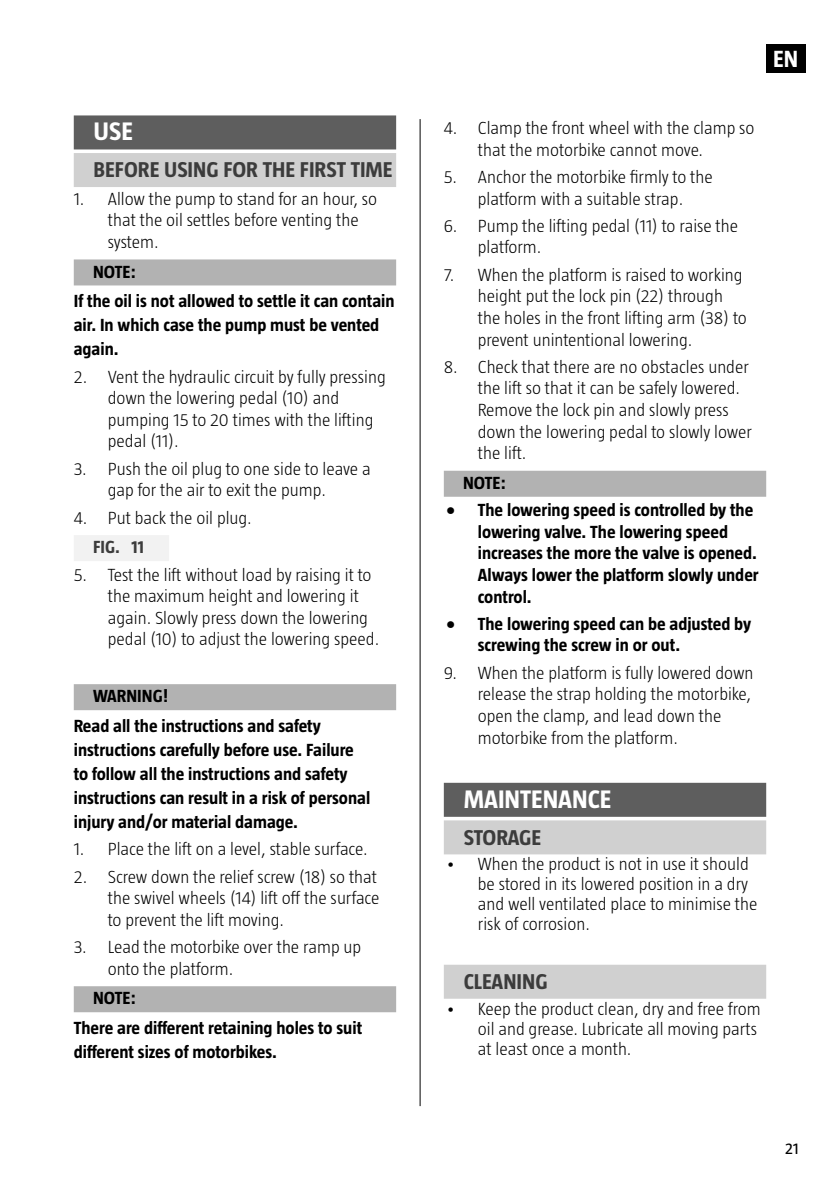
<style>
.page{position:relative;width:840px;height:1191px;background:#fff}
.page>*{position:absolute;margin:0;border:0;box-sizing:border-box;transform-origin:0 0}
.Rubrik{font:700 26px "Taz";color:#fff}
.t1{font:700 24px "Taz";color:#fff}
.Underrubrik{font:700 22px "Taz";color:#3c3c3c}
.t2{font:300 18px/21.6px "Taz";color:#000}
.Brödtext__VARNING__OBS{font:700 18px/24px "Taz";color:#000}
.OBS__EN{font:700 18px "Taz";color:#000}
.VARNING__EN{font:700 18px "Taz";color:#000}
.t3{font:700 18px "Taz";color:#3c3c3c}
.t4{font:16px "Taz";color:#000}
</style>
<div class="page">
<div style="left:765px;top:44px;width:39px;height:29px;background:#000"></div>
<hr style="left:419px;top:119px;width:1px;height:987px;background:#000">
<div style="left:443px;top:471px;width:322px;height:26px;background:#b2b2b2"></div>
<div style="left:443px;top:783px;width:322px;height:34px;background:#5e5e5e"></div>
<div style="left:443px;top:820px;width:322px;height:34px;background:#d0d0d0"></div>
<div style="left:443px;top:964px;width:322px;height:34px;background:#d0d0d0"></div>
<div style="left:74px;top:115px;width:322px;height:34px;background:#5e5e5e"></div>
<div style="left:74px;top:153px;width:322px;height:34px;background:#d0d0d0"></div>
<div style="left:74px;top:259px;width:322px;height:26px;background:#b2b2b2"></div>
<div style="left:74px;top:535px;width:95px;height:26px;background:#f2f2f2"></div>
<div style="left:74px;top:684px;width:322px;height:26px;background:#b2b2b2"></div>
<div style="left:74px;top:986px;width:322px;height:26px;background:#b2b2b2"></div>
<p class="Rubrik" style="left:94px;top:117px;width:41px">USE</p>
<p class="Underrubrik" style="left:94px;top:158px;width:300px">BEFORE USING FOR THE FIRST TIME</p>
<p class="t2" style="left:108px;top:188px;width:270px;text-indent:-34px">1. Allow the pump to stand for an hour, so that the oil settles before venting the system.</p>
<p class="OBS__EN" style="left:93px;top:261px;width:44px">NOTE:</p>
<p class="Brödtext__VARNING__OBS" style="left:74px;top:289px;width:322px">If the oil is not allowed to settle it can contain air. In which case the pump must be vented again.</p>
<p class="t2" style="left:108px;top:365px;width:279px;text-indent:-34px">2. Vent the hydraulic circuit by fully pressing down the lowering pedal (10) and pumping 15 to 20 times with the lifting pedal (11).</p>
<p class="t2" style="left:74px;top:457px;width:298px;text-align:center">3. Push the oil plug to one side to leave a gap for the air to exit the pump.</p>
<p class="t2" style="left:74px;top:506px;width:179px">4. Put back the oil plug.</p>
<p class="t3" style="left:93px;top:537px;width:52px">FIG. 11</p>
<p class="t2" style="left:108px;top:563px;width:273px;text-indent:-34px">5. Test the lift without load by raising it to the maximum height and lowering it again. Slowly press down the lowering pedal (10) to adjust the lowering speed.</p>
<p class="VARNING__EN" style="left:93px;top:686px;width:76px">WARNING!</p>
<p class="Brödtext__VARNING__OBS" style="left:74px;top:713px;width:298px">Read all the instructions and safety instructions carefully before use. Failure to follow all the instructions and safety instructions can result in a risk of personal injury and/or material damage.</p>
<p class="t2" style="left:74px;top:838px;width:295px">1. Place the lift on a level, stable surface.</p>
<p class="t2" style="left:108px;top:865px;width:273px;text-indent:-34px">2. Screw down the relief screw (18) so that the swivel wheels (14) lift off the surface to prevent the lift moving.</p>
<p class="t2" style="left:108px;top:936px;width:255px;text-indent:-34px">3. Lead the motorbike over the ramp up onto the platform.</p>
<p class="OBS__EN" style="left:93px;top:988px;width:44px">NOTE:</p>
<p class="Brödtext__VARNING__OBS" style="left:74px;top:1015px;width:290px">There are different retaining holes to suit different sizes of motorbikes.</p>
<h2 class="t1" style="left:772px;top:45px;width:26px">EN</h2>
<p class="t2" style="left:477px;top:117px;width:278px;text-indent:-34px">4. Clamp the front wheel with the clamp so that the motorbike cannot move.</p>
<p class="t2" style="left:443px;top:166px;width:270px;text-align:center">5. Anchor the motorbike firmly to the platform with a suitable strap.</p>
<p class="t2" style="left:477px;top:215px;width:262px;text-indent:-34px">6. Pump the lifting pedal (11) to raise the platform.</p>
<p class="t2" style="left:477px;top:263px;width:270px;text-indent:-34px">7. When the platform is raised to working height put the lock pin (22) through the holes in the front lifting arm (38) to prevent unintentional lowering.</p>
<p class="t2" style="left:477px;top:356px;width:275px;text-indent:-34px">8. Check that there are no obstacles under the lift so that it can be safely lowered.<br>Remove the lock pin and slowly press down the lowering pedal to slowly lower the lift.</p>
<p class="OBS__EN" style="left:463px;top:473px;width:44px">NOTE:</p>
<p class="Brödtext__VARNING__OBS" style="left:477px;top:499px;width:282px;line-height:21.6px;text-indent:-32px">• The lowering speed is controlled by the lowering valve. The lowering speed increases the more the valve is opened.<br>Always lower the platform slowly under control.</p>
<p class="Brödtext__VARNING__OBS" style="left:477px;top:613px;width:274px;line-height:21.6px;text-indent:-32px">• The lowering speed can be adjusted by screwing the screw in or out.</p>
<p class="t2" style="left:477px;top:661px;width:277px;text-indent:-34px">9. When the platform is fully lowered down release the strap holding the motorbike, open the clamp, and lead down the motorbike from the platform.</p>
<p class="Rubrik" style="left:463px;top:784px;width:149px">MAINTENANCE</p>
<p class="Underrubrik" style="left:463px;top:825px;width:79px">STORAGE</p>
<p class="t2" style="left:477px;top:854px;width:281px;line-height:20px;text-indent:-32px">• When the product is not in use it should be stored in its lowered position in a dry and well ventilated place to minimise the risk of corrosion.</p>
<p class="Underrubrik" style="left:463px;top:969px;width:85px">CLEANING</p>
<p class="t2" style="left:477px;top:998px;width:284px;line-height:20px;text-indent:-32px">• Keep the product clean, dry and free from oil and grease. Lubricate all moving parts at least once a month.</p>
<p class="t4" style="left:784px;top:1139px;width:15px">21</p>
</div>
